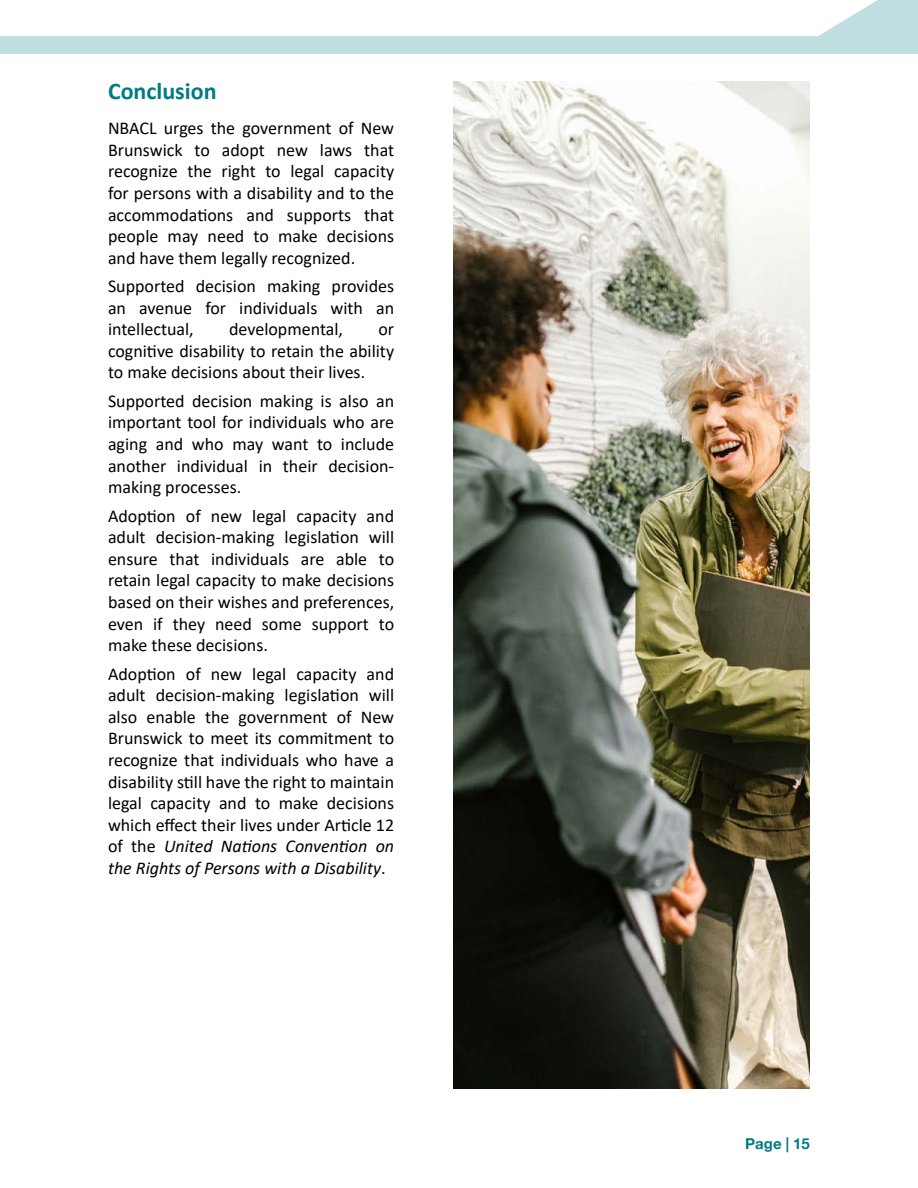
<style>
.page{position:relative;width:918px;height:1188px;background:#fff}
.page>*{position:absolute;margin:0;border:0;box-sizing:border-box;transform-origin:0 0}
.t1{font:700 24px "Calibri";color:#007b85}
.t2{font:18px/21.6px "Calibri";color:#000;text-align:justify}
.t3{font:700 15px "Helvetica Neue";color:#007b85}
.s1{font-style:italic}
</style>
<div class="page">
<div style="left:0;top:36px;width:918px;height:18px;background:#c0dee0"></div>
<svg style="left:819px;top:0;width:99px;height:36px"></svg>
<img style="left:454px;top:81px;width:356px;height:1008px">
<h1 class="t1" style="left:108px;top:74px;width:110px">Conclusion</h1>
<p class="t2" style="left:108px;top:117px;width:288px">NBACL urges the government of New Brunswick to adopt new laws that recognize the right to legal capacity for persons with a disability and to the accommodations and supports that people may need to make decisions and have them legally recognized.</p>
<p class="t2" style="left:108px;top:275px;width:288px">Supported decision making provides an avenue for individuals with an intellectual,</p>
<p class="t2" style="left:229px;top:318px;width:115px">developmental,</p>
<p class="t2" style="left:108px;top:318px;width:288px;text-indent:270px">or cognitive disability to retain the ability to make decisions about their lives.</p>
<p class="t2" style="left:108px;top:390px;width:288px">Supported decision making is also an important tool for individuals who are aging and who may want to include another individual in their decision&shy;making processes.</p>
<p class="t2" style="left:108px;top:504px;width:288px">Adoption of new legal capacity and adult decision-making legislation will ensure that individuals are able to retain legal capacity to make decisions based on their wishes and preferences, even if they need some support to make these decisions.</p>
<p class="t2" style="left:108px;top:662px;width:288px">Adoption of new legal capacity and adult decision-making legislation will also enable the government of New Brunswick to meet its commitment to recognize that individuals who have a disability still have the right to maintain legal capacity and to make decisions which effect their lives under Article 12 of the <span class="s1">United Nations Convention on the Rights of Persons with a Disability</span>.</p>
<p class="t3" style="left:745px;top:1132px;width:66px">Page | 15</p>
</div>
